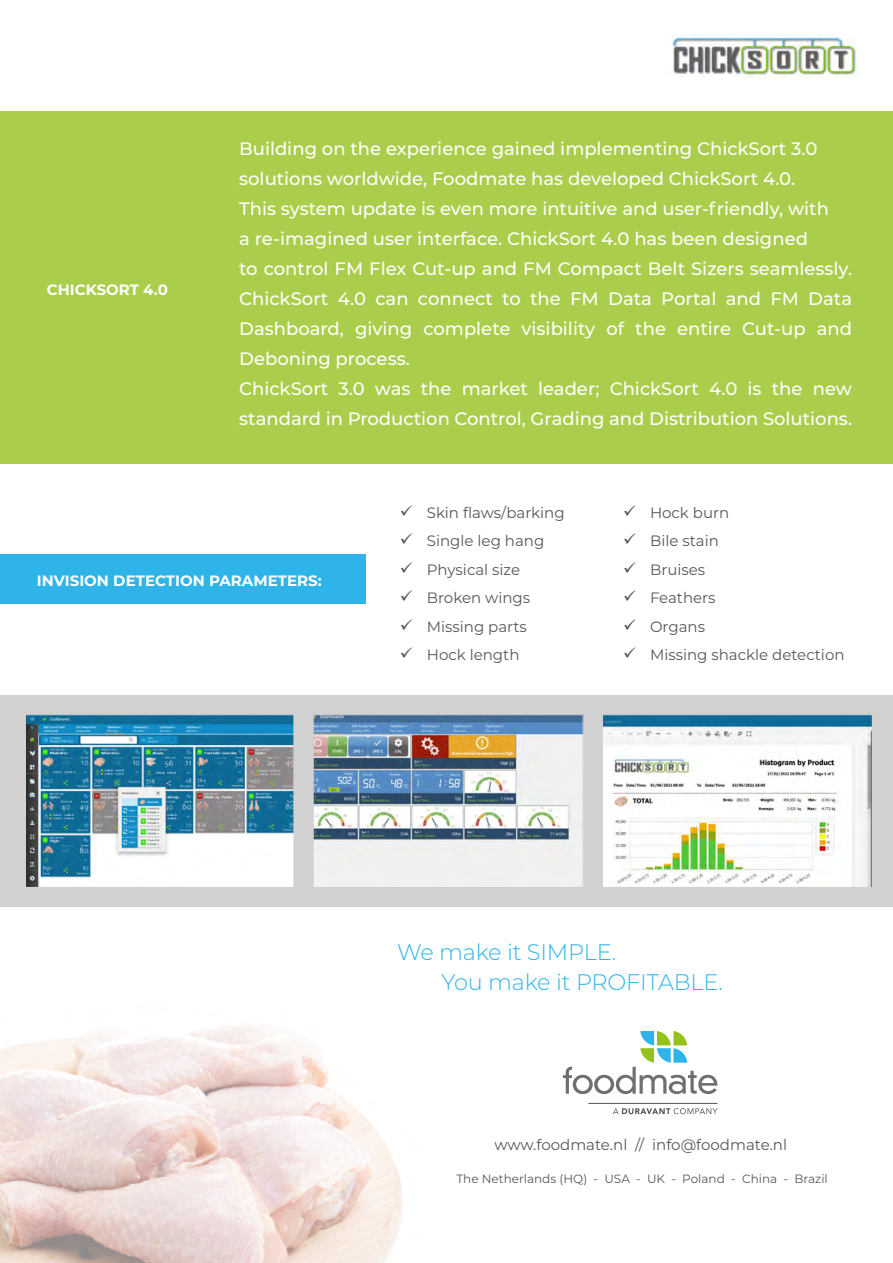
<style>
.page{position:relative;width:893px;height:1263px;background:#fff}
.page>*{position:absolute;margin:0;border:0;box-sizing:border-box;transform-origin:0 0}
.t1{font:300 22.5px/30px "Montserrat";letter-spacing:-.01em;color:#2fb4e9}
.t2{font:500 18px/30px "Montserrat";color:#fff}
.t3{font:15px/28.5px "Montserrat";color:#575756}
.t4{font:700 15px "Montserrat";color:#fff}
.t5{font:12px "Montserrat";color:#575756}
</style>
<div class="page">
<img style="left:0;top:1025px;width:403px;height:238px">
<div style="left:0;top:695px;width:893px;height:211px;background:#d1d1d1"></div>
<div style="left:0;top:111px;width:893px;height:352px;background:#aacd4b"></div>
<img style="left:672px;top:36px;width:185px;height:41px">
<img style="left:26px;top:716px;width:267px;height:170px">
<div style="left:23px;top:714px;width:272px;height:174px;border:1px solid #d1d1d1"></div>
<img style="left:315px;top:716px;width:267px;height:170px">
<div style="left:313px;top:714px;width:271px;height:174px;border:1px solid #d1d1d1"></div>
<img style="left:604px;top:716px;width:267px;height:170px">
<div style="left:602px;top:714px;width:271px;height:174px;border:1px solid #d1d1d1"></div>
<svg style="left:613px;top:1108px;width:104px;height:6px"></svg>
<hr style="left:588px;top:1103px;width:129px;height:1px;background:#555454">
<svg style="left:563px;top:1031px;width:154px;height:63px"></svg>
<div style="left:0;top:554px;width:365px;height:50px;background:#2fb4e9"></div>
<p class="t4" style="left:47px;top:279px;width:123px">CHICKSORT 4.0</p>
<p class="t2" style="left:239px;top:132px;width:614px">Building on the experience gained implementing ChickSort 3.0 solutions worldwide, Foodmate has developed ChickSort 4.0.<br>This system update is even more intuitive and user-friendly, with<br>a re-imagined user interface. ChickSort 4.0 has been designed<br>to control FM Flex Cut-up and FM Compact Belt Sizers seamlessly.<br>ChickSort 4.0 can connect to the FM Data Portal and FM Data Dashboard, giving complete visibility of the entire Cut-up and Deboning process.<br>ChickSort 3.0 was the market leader; ChickSort 4.0 is the new standard in Production Control, Grading and Distribution Solutions.</p>
<p class="t4" style="left:37px;top:569px;width:286px">INVISION DETECTION PARAMETERS:</p>
<p class="t3" style="left:427px;top:498px;width:139px">Skin flaws/barking<br>Single leg hang<br>Physical size<br>Broken wings<br>Missing parts<br>Hock length</p>
<p class="t3" style="left:650px;top:498px;width:196px">Hock burn<br>Bile stain<br>Bruises<br>Feathers<br>Organs<br>Missing shackle detection</p>
<p class="t1" style="left:442px;top:936px;width:283px;text-indent:-44px">We make it SIMPLE.<br>You make it PROFITABLE.</p>
<p class="t3" style="left:494px;top:1130px;width:294px">www.foodmate.nl // info@foodmate.nl</p>
<p class="t5" style="left:456px;top:1171px;width:373px">The Netherlands (HQ) - USA - UK - Poland - China - Brazil</p>
</div>
